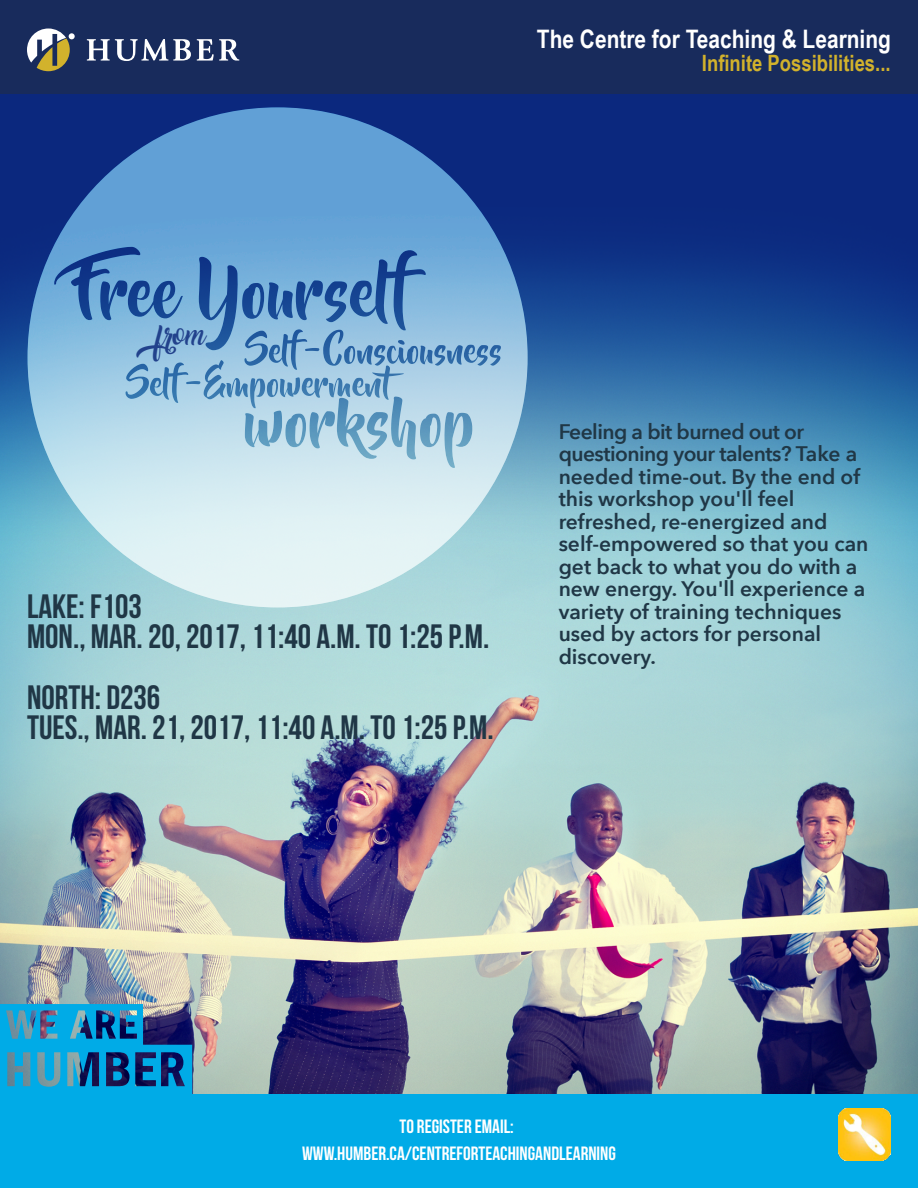
<style>
.page{position:relative;width:918px;height:1188px;background:#fff}
.page>*{position:absolute;margin:0;border:0;box-sizing:border-box;transform-origin:0 0}
.t1{font:33.75px/30.3px "Bebas Neue";color:#203746}
.t2{font:700 25.5px "Arial Narrow";color:#fff}
.t3{font:700 22.5px "Arial Narrow";color:#d2b22c}
.t4{font:600 21px/22.5px "Avenir Next";color:#203746}
.t5{font:19.2px/27px "Bebas Neue";color:#fff;text-align:center}
.t6{font:19.2px "Amarillo";color:#22428c}
</style>
<div class="page">
<img style="left:0;top:93px;width:918px;height:1002px">
<div style="left:0;top:0;width:918px;height:93px;background:#182b5c"></div>
<svg style="left:87px;top:39px;width:104px;height:22px"></svg>
<svg style="left:197px;top:39px;width:42px;height:22px"></svg>
<svg style="left:27px;top:29px;width:48px;height:42px"></svg>
<svg style="left:0;top:1004px;width:192px;height:90px;background:#1d80b4"></svg>
<div style="left:0;top:1095px;width:918px;height:93px;background:#00abe7"></div>
<img style="left:838px;top:1108px;width:53px;height:53px">
<svg style="left:28px;top:107px;width:500px;height:500px;background:#84afd2"></svg>
<svg style="left:430px;top:417px;width:7px;height:27px"></svg>
<svg style="left:253px;top:287px;width:8px;height:28px"></svg>
<p class="t2" style="left:537px;top:19px;width:356px">The Centre for Teaching &amp; Learning</p>
<p class="t3" style="left:702px;top:46px;width:190px">Infinite Possibilities...</p>
<p class="t6" style="left:157px;top:327px;width:50px">FROM</p>
<h1 class="t1" style="left:27px;top:591px;width:464px">LAKE: F103<br>MON., MAR. 20, 2017, 11:40 A.M. TO 1:25 P.M.</h1>
<h1 class="t1" style="left:27px;top:682px;width:468px">NORTH: D236<br>TUES., MAR. 21, 2017, 11:40 A.M. TO 1:25 P.M.</h1>
<p class="t4" style="left:559px;top:420px;width:311px">Feeling a bit burned out or questioning your talents? Take a needed time-out. By the end of this workshop you'll feel refreshed, re-energized and self-empowered so that you can get back to what you do with a new energy. You'll experience a variety of training techniques used by actors for personal discovery.</p>
<p class="t5" style="left:302px;top:1113px;width:315px">TO REGISTER EMAIL:<br>WWW.HUMBER.CA/CENTREFORTEACHINGANDLEARNING</p>
</div>
